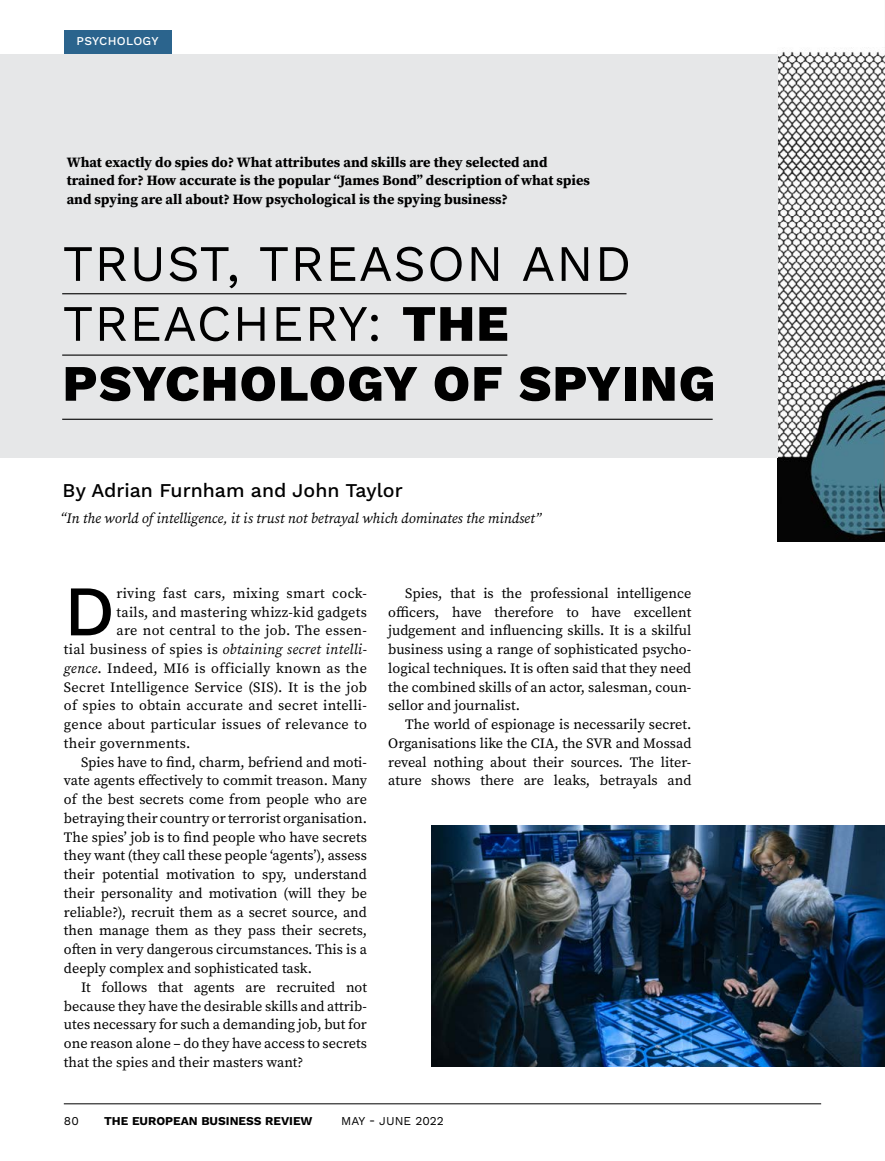
<style>
.page{position:relative;width:885px;height:1161px;background:#fff}
.page>*{position:absolute;margin:0;border:0;box-sizing:border-box;transform-origin:0 0}
.t1{font:500 71.1px "Work Sans";color:#000}
.t2{font:51px/59.8px "Work Sans";letter-spacing:.02em;color:#000}
.t3{font:500 19.5px "Work Sans";color:#000}
.t4{font:14.25px/18.8px "Source Serif Pro";color:#000;text-align:justify}
.t5{font:14.25px "Source Serif Pro";letter-spacing:.02em;color:#000}
.t6{font:700 14.25px/18.8px "Source Serif Pro";color:#000}
.t7{font:italic 14.25px "Source Serif Pro";color:#000}
.t8{font:italic 14.25px "Source Serif Pro";letter-spacing:.02em;color:#000}
.t9{font:700 12px "Work Sans";color:#000}
.t10{font:12px "Work Sans";color:#000}
.t11{font:500 12px "Work Sans";letter-spacing:.025em;color:#fff}
.s1{font-weight:800}
.s2{font-style:normal}
.s3{font-style:italic}
</style>
<div class="page">
<hr style="left:64px;top:1103px;width:757px;height:1px;background:#000">
<img style="left:777px;top:51px;width:107px;height:490px">
<div style="left:0;top:54px;width:777px;height:403px;background:#e6e7e8"></div>
<hr style="left:62px;top:354px;width:445px;height:2px;background:#000">
<hr style="left:62px;top:419px;width:650px;height:1px;background:#000">
<hr style="left:62px;top:293px;width:564px;height:1px;background:#000">
<img style="left:432px;top:826px;width:452px;height:240px">
<div style="left:64px;top:30px;width:108px;height:24px;background:#2b648d"></div>
<p class="t11" style="left:76px;top:34px;width:84px">PSYCHOLOGY</p>
<p class="t6" style="left:67px;top:152px;width:525px">What exactly do spies do? What attributes and skills are they selected and trained for? How accurate is the popular “James Bond” description of what spies and spying are all about? How psychological is the spying business?</p>
<h2 class="t2" style="left:63px;top:236px;width:654px">TRUST, TREASON AND<br>TREACHERY: <span class="s1">THE<br>PSYCHOLOGY OF SPYING</span></h2>
<h3 class="t3" style="left:63px;top:479px;width:341px">By Adrian Furnham and John Taylor</h3>
<p class="t7" style="left:60px;top:508px;width:483px">“In the world of intelligence, it is trust not betrayal which dominates the mindset”</p>
<h1 class="t1" style="left:64px;top:569px;width:53px">D</h1>
<p class="t5" style="left:117px;top:583px;width:252px">riving fast cars, mixing smart cock-</p>
<p class="t5" style="left:117px;top:602px;width:252px">tails, and mastering whizz-kid gadgets</p>
<p class="t5" style="left:117px;top:621px;width:252px">are not central to the job. The essen-</p>
<p class="t8" style="left:64px;top:640px;width:304px"><span class="s2">tial business of spies is</span> obtaining secret intelli-</p>
<p class="t5" style="left:64px;top:658px;width:304px"><span class="s3">gence</span>. Indeed, MI6 is officially known as the</p>
<p class="t5" style="left:64px;top:677px;width:304px">Secret Intelligence Service (SIS). It is the job</p>
<p class="t5" style="left:64px;top:696px;width:304px">of spies to obtain accurate and secret intelli-</p>
<p class="t5" style="left:64px;top:715px;width:304px">gence about particular issues of relevance to</p>
<p class="t5" style="left:64px;top:733px;width:128px">their governments.</p>
<p class="t4" style="left:81px;top:752px;width:287px">Spies have to find, charm, befriend and moti-</p>
<p class="t4" style="left:64px;top:771px;width:304px">vate agents effectively to commit treason. Many</p>
<p class="t4" style="left:64px;top:790px;width:304px">of the best secrets come from people who are</p>
<p class="t4" style="left:64px;top:809px;width:304px">betraying their country or terrorist organisation.</p>
<p class="t4" style="left:64px;top:827px;width:304px">The spies’ job is to find people who have secrets</p>
<p class="t4" style="left:64px;top:846px;width:304px">they want (they call these people ‘agents’), assess</p>
<p class="t4" style="left:64px;top:865px;width:304px">their potential motivation to spy, understand</p>
<p class="t4" style="left:64px;top:884px;width:304px">their personality and motivation (will they be</p>
<p class="t4" style="left:64px;top:902px;width:304px">reliable?), recruit them as a secret source, and</p>
<p class="t4" style="left:64px;top:921px;width:304px">then manage them as they pass their secrets,</p>
<p class="t4" style="left:64px;top:940px;width:304px">often in very dangerous circumstances. This is a</p>
<p class="t4" style="left:64px;top:959px;width:249px">deeply complex and sophisticated task.</p>
<p class="t4" style="left:81px;top:977px;width:287px">It follows that agents are recruited not</p>
<p class="t4" style="left:64px;top:996px;width:304px">because they have the desirable skills and attrib-</p>
<p class="t4" style="left:64px;top:1015px;width:304px">utes necessary for such a demanding job, but for</p>
<p class="t4" style="left:64px;top:1034px;width:304px">one reason alone – do they have access to secrets</p>
<p class="t4" style="left:64px;top:1052px;width:241px">that the spies and their masters want?</p>
<p class="t4" style="left:388px;top:584px;width:304px;text-indent:17px">Spies, that is the professional intelligence officers, have therefore to have excellent judgement and influencing skills. It is a skilful business using a range of sophisticated psycho&shy;logical techniques. It is often said that they need the combined skills of an actor, salesman, coun&shy;sellor and journalist.</p>
<p class="t4" style="left:388px;top:715px;width:304px;text-indent:17px">The world of espionage is necessarily secret.<br>Organisations like the CIA, the SVR and Mossad reveal nothing about their sources. The liter&shy;ature shows there are leaks, betrayals and</p>
<p class="t10" style="left:64px;top:1113px;width:16px">80</p>
<p class="t9" style="left:104px;top:1114px;width:210px">THE EUROPEAN BUSINESS REVIEW</p>
<p class="t10" style="left:341px;top:1113px;width:104px">MAY - JUNE 2022</p>
</div>
